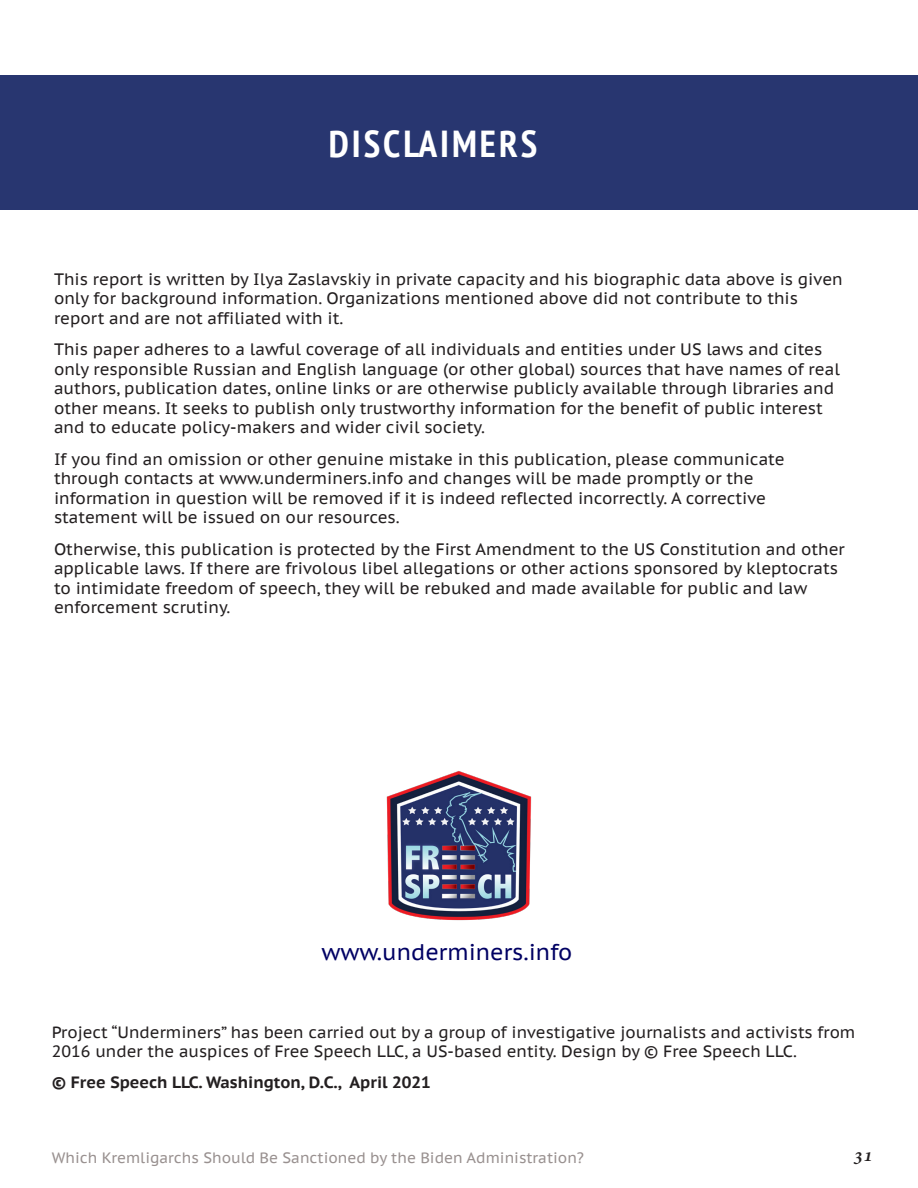
<style>
.page{position:relative;width:918px;height:1188px;background:#fff}
.page>*{position:absolute;margin:0;border:0;box-sizing:border-box;transform-origin:0 0}
.Main_title{font:700 condensed 37.5px "PT Sans";letter-spacing:.08em;color:#fff}
.web_site{font:22.5px "PT Sans Caption";color:#000063}
.t1{font:italic 600 19.5px "Minion Pro";color:#231f20}
.Text_general{font:16.5px/19.5px "PT Sans Caption";color:#231f20}
.Text_general-2{font:16.35px/19.4px "PT Sans Caption";color:#231f20}
.Text_general-3{font:700 16.35px "PT Sans Caption";color:#231f20}
.t2{font:15px "PT Sans Caption";color:#999190}
</style>
<div class="page">
<img style="left:386px;top:771px;width:146px;height:150px">
<div style="left:0;top:75px;width:918px;height:135px;background:#283670"></div>
<p class="Main_title" style="left:329px;top:119px;width:210px">DISCLAIMERS</p>
<p class="Text_general" style="left:54px;top:269px;width:790px">This report is written by Ilya Zaslavskiy in private capacity and his biographic data above is given only for background information. Organizations mentioned above did not contribute to this report and are not affiliated with it.</p>
<p class="Text_general" style="left:54px;top:339px;width:787px">This paper adheres to a lawful coverage of all individuals and entities under US laws and cites only responsible Russian and English language (or other global) sources that have names of real authors, publication dates, online links or are otherwise publicly available through libraries and other means. It seeks to publish only trustworthy information for the benefit of public interest and to educate policy-makers and wider civil society.</p>
<p class="Text_general" style="left:54px;top:449px;width:732px">If you find an omission or other genuine mistake in this publication, please communicate through contacts at www.underminers.info and changes will be made promptly or the information in question will be removed if it is indeed reflected incorrectly. A corrective statement will be issued on our resources.</p>
<p class="Text_general" style="left:54px;top:539px;width:792px">Otherwise, this publication is protected by the First Amendment to the US Constitution and other applicable laws. If there are frivolous libel allegations or other actions sponsored by kleptocrats to intimidate freedom of speech, they will be rebuked and made available for public and law enforcement scrutiny.</p>
<p class="web_site" style="left:322px;top:937px;width:252px">www.underminers.info</p>
<p class="Text_general-2" style="left:52px;top:1022px;width:805px">Project “Underminers” has been carried out by a group of investigative journalists and activists from<br>2016 under the auspices of Free Speech LLC, a US-based entity. Design by © Free Speech LLC.</p>
<p class="Text_general-3" style="left:52px;top:1072px;width:381px">© Free Speech LLC. Washington, D.C., April 2021</p>
<p class="t2" style="left:52px;top:1148px;width:534px">Which Kremligarchs Should Be Sanctioned by the Biden Administration?</p>
<p class="t1" style="left:854px;top:1142px;width:21px">31</p>
</div>
